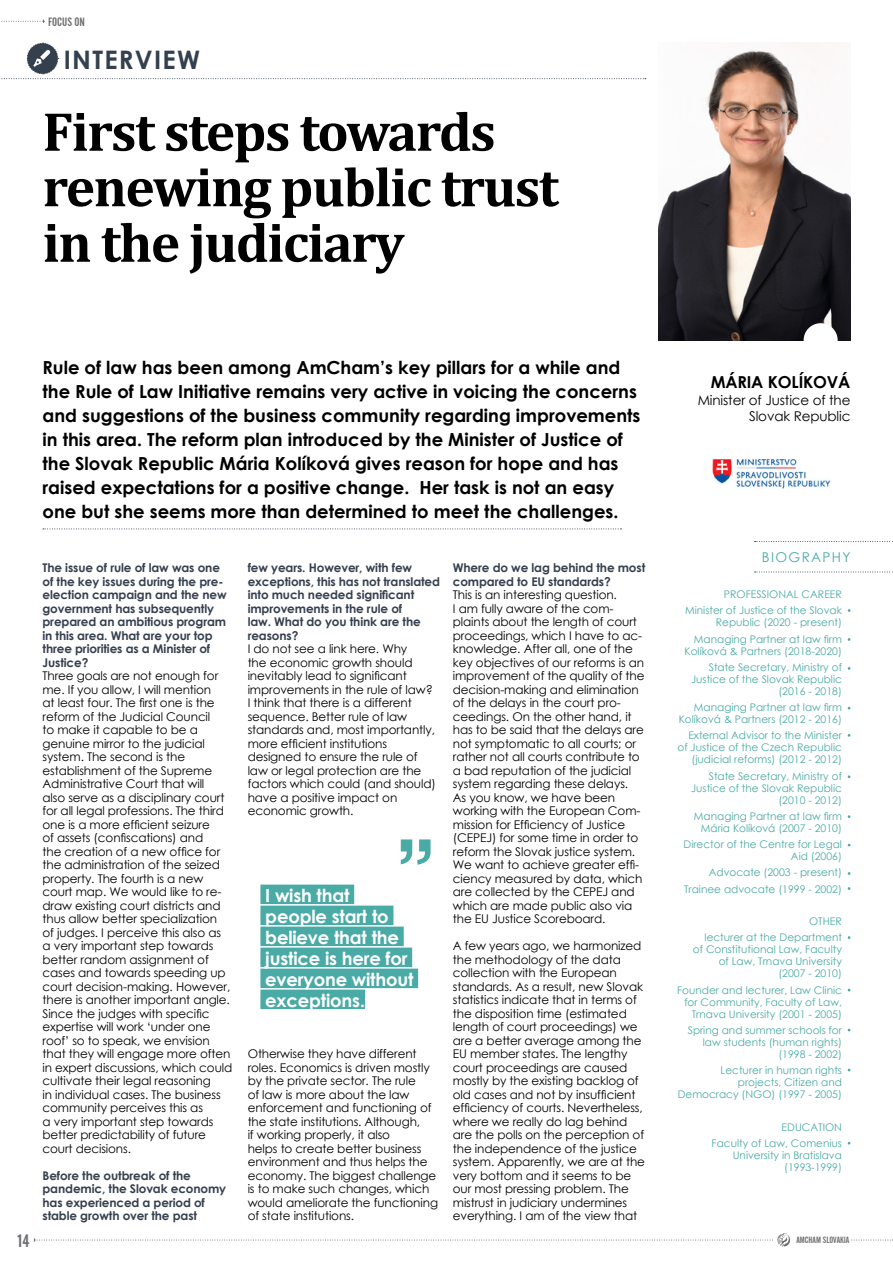
<style>
.page{position:relative;width:893px;height:1263px;background:#fff}
.page>*{position:absolute;margin:0;border:0;box-sizing:border-box;transform-origin:0 0}
.t1{font:700 55.5px/55.5px "Cambria";letter-spacing:-.03em;color:#000}
.t2{font:700 25.5px "Century Gothic";letter-spacing:.05em;color:#35404f}
.t3{font:700 18px/24px "Century Gothic";color:#000}
.t4{font:700 18px/21px "Century Gothic";letter-spacing:-.01em;color:#fff}
.t5{font:18px "Alternate Gothic No 2 BT";color:#6d6e71}
.t6{font:700 16.5px "Century Gothic";letter-spacing:-.01em;color:#000}
.t7{font:13.5px/16.5px "Century Gothic";letter-spacing:-.01em;color:#000;text-align:right}
.t8{font:13.5px "Century Gothic";letter-spacing:.1em;color:#4aaaa5}
.t9{font:12px/13.5px "Century Gothic";letter-spacing:-.01em;color:#000}
.t10{font:700 12px/13.5px "Century Gothic";letter-spacing:-.01em;color:#35404f}
.t11{font:12px "Alternate Gothic No 2 BT";color:#6d6e71}
.t12{font:10.5px/12px "Century Gothic";color:#4aaaa5;text-align:right}
.t13{font:9px "Alternate Gothic No 2 BT";color:#6d6e71}
</style>
<div class="page">
<svg style="left:34px;top:1234px;width:859px;height:12px"></svg>
<svg style="left:43px;top:528px;width:578px;height:1px"></svg>
<svg style="left:755px;top:541px;width:138px;height:1px"></svg>
<svg style="left:755px;top:572px;width:138px;height:1px"></svg>
<svg style="left:1px;top:20px;width:43px;height:3px"></svg>
<svg style="left:1px;top:42px;width:645px;height:37px"></svg>
<img style="left:658px;top:50px;width:192px;height:290px">
<div style="left:804px;top:323px;width:34px;height:34px;background:#fff;border-radius:50%"></div>
<svg style="left:401px;top:839px;width:30px;height:26px"></svg>
<div style="left:260px;top:884px;width:94px;height:20px;background:#4aaaa5"></div>
<div style="left:260px;top:905px;width:133px;height:20px;background:#4aaaa5"></div>
<div style="left:260px;top:926px;width:144px;height:20px;background:#4aaaa5"></div>
<div style="left:260px;top:947px;width:152px;height:20px;background:#4aaaa5"></div>
<div style="left:260px;top:968px;width:158px;height:20px;background:#4aaaa5"></div>
<div style="left:260px;top:989px;width:105px;height:20px;background:#4aaaa5"></div>
<img style="left:712px;top:459px;width:119px;height:30px">
<p class="t11" style="left:48px;top:15px;width:38px">FOCUS ON</p>
<h2 class="t2" style="left:64px;top:40px;width:138px">INTERVIEW</h2>
<h1 class="t1" style="left:43px;top:102px;width:518px">First steps towards renewing public trust in the judiciary</h1>
<p class="t3" style="left:43px;top:355px;width:599px">Rule of law has been among AmCham’s key pillars for a while and the Rule of Law Initiative remains very active in voicing the concerns and suggestions of the business community regarding improvements in this area. The reform plan introduced by the Minister of Justice of the Slovak Republic Mária Kolíková gives reason for hope and has raised expectations for a positive change. Her task is not an easy one but she seems more than determined to meet the challenges.</p>
<p class="t10" style="left:43px;top:561px;width:186px">The issue of rule of law was one of the key issues during the pre&shy;election campaign and the new government has subsequently prepared an ambitious program in this area. What are your top three priorities as a Minister of<br>Justice?</p>
<p class="t9" style="left:43px;top:669px;width:191px">Three goals are not enough for me. If you allow, I will mention<br>at least four. The first one is the reform of the Judicial Council<br>to make it capable to be a genuine mirror to the judicial system. The second is the establishment of the Supreme<br>Administrative Court that will<br>also serve as a disciplinary court for all legal professions. The third one is a more efficient seizure<br>of assets (confiscations) and<br>the creation of a new office for the administration of the seized property. The fourth is a new court map. We would like to re&shy;draw existing court districts and thus allow better specialization<br>of judges. I perceive this also as<br>a very important step towards better random assignment of cases and towards speeding up court decision-making. However, there is another important angle.<br>Since the judges with specific expertise will work ‘under one roof’ so to speak, we envision that they will engage more often in expert discussions, which could cultivate their legal reasoning<br>in individual cases. The business community perceives this as<br>a very important step towards better predictability of future court decisions.</p>
<p class="t10" style="left:43px;top:1168px;width:185px">Before the outbreak of the pandemic, the Slovak economy has experienced a period of stable growth over the past</p>
<p class="t10" style="left:248px;top:561px;width:194px">few years. However, with few exceptions, this has not translated into much needed significant improvements in the rule of<br>law. What do you think are the reasons?</p>
<p class="t9" style="left:248px;top:642px;width:190px">I do not see a link here. Why<br>the economic growth should inevitably lead to significant improvements in the rule of law?<br>I think that there is a different sequence. Better rule of law standards and, most importantly, more efficient institutions designed to ensure the rule of law or legal protection are the factors which could (and should) have a positive impact on economic growth.</p>
<h3 class="t4" style="left:265px;top:884px;width:150px">I wish that people start to believe that the justice is here for everyone without exceptions.</h3>
<p class="t9" style="left:248px;top:1047px;width:192px">Otherwise they have different roles. Economics is driven mostly by the private sector. The rule<br>of law is more about the law enforcement and functioning of the state institutions. Although,<br>if working properly, it also<br>helps to create better business environment and thus helps the economy. The biggest challenge is to make such changes, which would ameliorate the functioning of state institutions.</p>
<p class="t10" style="left:453px;top:561px;width:194px">Where do we lag behind the most compared to EU standards?</p>
<p class="t9" style="left:453px;top:588px;width:193px">This is an interesting question.<br>I am fully aware of the com&shy;plaints about the length of court proceedings, which I have to ac&shy;knowledge. After all, one of the key objectives of our reforms is an improvement of the quality of the decision-making and elimination of the delays in the court pro&shy;ceedings. On the other hand, it has to be said that the delays are not symptomatic to all courts; or rather not all courts contribute to a bad reputation of the judicial system regarding these delays.<br>As you know, we have been working with the European Com&shy;mission for Efficiency of Justice (CEPEJ) for some time in order to reform the Slovak justice system.<br>We want to achieve greater effi&shy;ciency measured by data, which are collected by the CEPEJ and which are made public also via the EU Justice Scoreboard.</p>
<p class="t9" style="left:453px;top:939px;width:194px">A few years ago, we harmonized the methodology of the data collection with the European standards. As a result, new Slovak statistics indicate that in terms of the disposition time (estimated length of court proceedings) we are a better average among the<br>EU member states. The lengthy court proceedings are caused mostly by the existing backlog of old cases and not by insufficient efficiency of courts. Nevertheless, where we really do lag behind are the polls on the perception of the independence of the justice system. Apparently, we are at the very bottom and it seems to be our most pressing problem. The mistrust in judiciary undermines everything. I am of the view that</p>
<h3 class="t6" style="left:711px;top:370px;width:141px">MÁRIA KOLÍKOVÁ</h3>
<p class="t7" style="left:698px;top:391px;width:154px">Minister of Justice of the<br>Slovak Republic</p>
<p class="t8" style="left:762px;top:548px;width:90px">BIOGRAPHY</p>
<p class="t12" style="left:685px;top:586px;width:158px;line-height:16.2px">PROFESSIONAL CAREER<br>Minister of Justice of the Slovak</p>
<p class="t12" style="left:694px;top:614px;width:150px;line-height:16.2px">Republic (2020 - present)<br>Managing Partner at law firm</p>
<p class="t12" style="left:684px;top:642px;width:159px;line-height:16.2px">Kolíková &amp; Partners (2018-2020)<br>State Secretary, Ministry of</p>
<p class="t12" style="left:691px;top:673px;width:152px">Justice of the Slovak Republic (2016 - 2018)</p>
<p class="t12" style="left:679px;top:701px;width:165px">Managing Partner at law firm<br>Kolíková &amp; Partners (2012 - 2016)</p>
<p class="t12" style="left:678px;top:729px;width:166px">External Advisor to the Minister of Justice of the Czech Republic (judicial reforms) (2012 - 2012)</p>
<p class="t12" style="left:691px;top:770px;width:152px">State Secretary, Ministry of<br>Justice of the Slovak Republic (2010 - 2012)</p>
<p class="t12" style="left:694px;top:810px;width:150px">Managing Partner at law firm<br>Mária Kolíková (2007 - 2010)</p>
<p class="t12" style="left:683px;top:838px;width:160px">Director of the Centre for Legal<br>Aid (2006)</p>
<p class="t12" style="left:684px;top:864px;width:159px;line-height:16.2px">Advocate (2003 - present)<br>Trainee advocate (1999 - 2002)</p>
<p class="t12" style="left:705px;top:913px;width:139px;line-height:16.2px">OTHER<br>lecturer at the Department</p>
<p class="t12" style="left:693px;top:943px;width:150px">of Constitutional Law, Faculty of Law, Trnava University (2007 - 2010)</p>
<p class="t12" style="left:677px;top:984px;width:166px">Founder and lecturer, Law Clinic for Community, Faculty of Law,<br>Trnava University (2001 - 2005)</p>
<p class="t12" style="left:688px;top:1024px;width:156px">Spring and summer schools for law students (human rights) (1998 - 2002)</p>
<p class="t12" style="left:678px;top:1064px;width:166px">Lecturer in human rights projects, Citizen and<br>Democracy (NGO) (1997 - 2005)</p>
<p class="t12" style="left:712px;top:1119px;width:132px;line-height:16.2px">EDUCATION<br>Faculty of Law, Comenius</p>
<p class="t12" style="left:733px;top:1149px;width:111px">University in Bratislava (1993-1999)</p>
<h3 class="t5" style="left:18px;top:1231px;width:13px">14</h3>
<p class="t13" style="left:796px;top:1235px;width:54px">AMCHAM SLOVAKIA</p>
</div>
